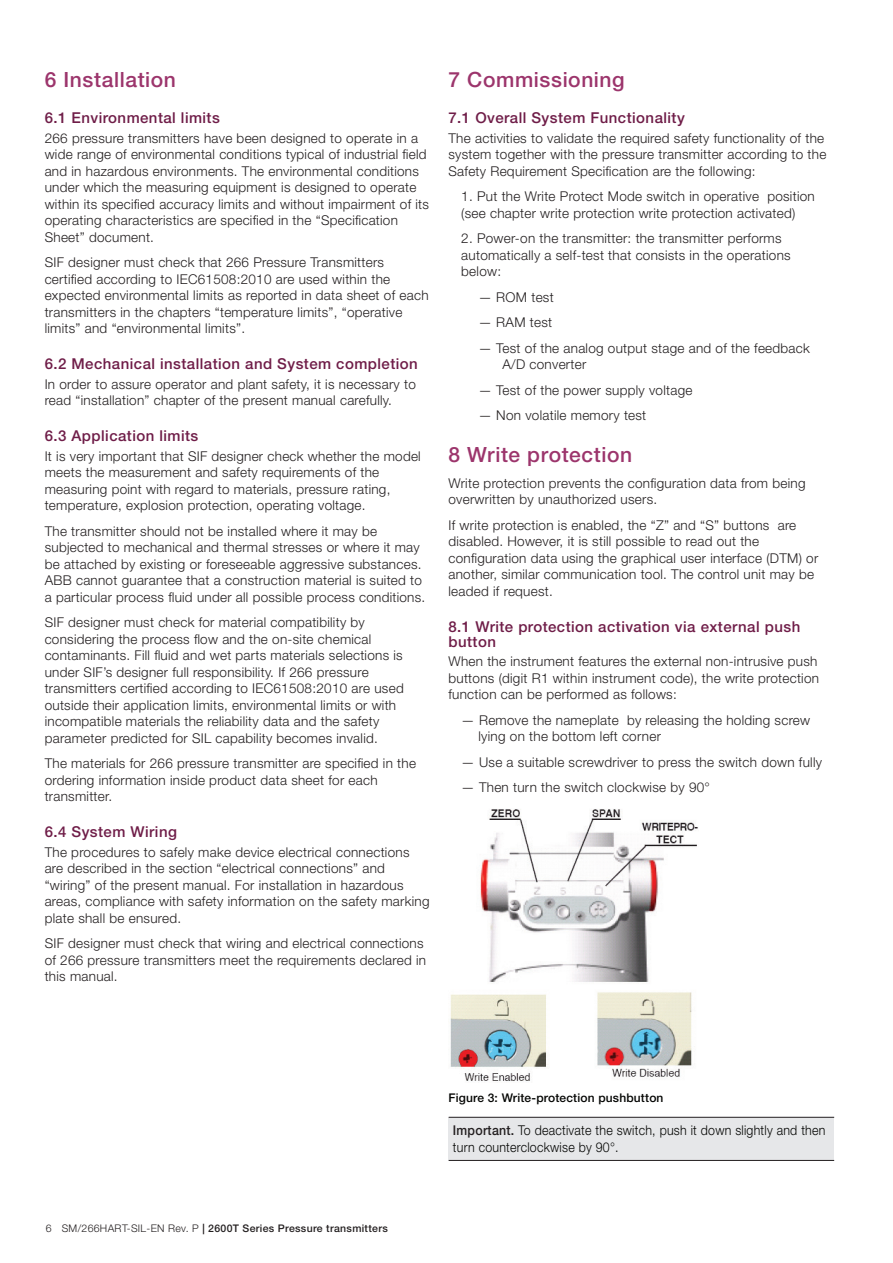
<style>
.page{position:relative;width:893px;height:1263px;background:#fff}
.page>*{position:absolute;margin:0;border:0;box-sizing:border-box;transform-origin:0 0}
.t1{font:500 21px "Helvetica Neue LT Std";letter-spacing:.03em;color:#9c356c}
.t2{font:500 15px/15px "Helvetica Neue LT Std";letter-spacing:.03em;color:#6f1d48}
.t3{font:300 13.5px/16.5px "Helvetica Neue LT Std";letter-spacing:.02em;color:#231f20}
.t4{font:300 13.5px/16.5px "Helvetica Neue LT Std";letter-spacing:.02em;color:#040503;scale:.92 1}
.t5{font:500 12px "Helvetica Neue LT Std";letter-spacing:.015em;color:#040503}
.t6{font:500 10.5px "Helvetica Neue LT Std";letter-spacing:.03em;color:#231f20}
.s1{font-weight:300}
.s2{font-weight:500;color:#231f20}
</style>
<div class="page">
<img style="left:450px;top:809px;width:248px;height:272px">
<div style="left:449px;top:1117px;width:385px;height:43px;background:#e6e7e9"></div>
<hr style="left:449px;top:1117px;width:385px;height:1px;background:#231f20">
<hr style="left:449px;top:1160px;width:385px;height:1px;background:#231f20">
<h1 class="t1" style="left:45px;top:67px;width:133px">6 Installation</h1>
<p class="t2" style="left:45px;top:110px;width:177px">6.1 Environmental limits</p>
<p class="t3" style="left:45px;top:129px;width:386px">266 pressure transmitters have been designed to operate in a wide range of environmental conditions typical of industrial field and in hazardous environments. The environmental conditions under which the measuring equipment is designed to operate within its specified accuracy limits and without impairment of its operating characteristics are specified in the “Specification Sheet” document.</p>
<p class="t3" style="left:45px;top:254px;width:385px">SIF designer must check that 266 Pressure Transmitters certified according to IEC61508:2010 are used within the expected environmental limits as reported in data sheet of each transmitters in the chapters “temperature limits”, “operative limits” and “environmental limits”.</p>
<p class="t2" style="left:45px;top:356px;width:375px">6.2 Mechanical installation and System completion</p>
<p class="t3" style="left:45px;top:375px;width:373px">In order to assure operator and plant safety, it is necessary to read “installation” chapter of the present manual carefully.</p>
<p class="t2" style="left:45px;top:428px;width:155px">6.3 Application limits</p>
<p class="t3" style="left:45px;top:447px;width:378px">It is very important that SIF designer check whether the model meets the measurement and safety requirements of the measuring point with regard to materials, pressure rating, temperature, explosion protection, operating voltage.</p>
<p class="t3" style="left:45px;top:522px;width:382px">The transmitter should not be installed where it may be subjected to mechanical and thermal stresses or where it may be attached by existing or foreseeable aggressive substances.<br>ABB cannot guarantee that a construction material is suited to a particular process fluid under all possible process conditions.</p>
<p class="t3" style="left:45px;top:614px;width:361px">SIF designer must check for material compatibility by considering the process flow and the on-site chemical contaminants. Fill fluid and wet parts materials selections is under SIF’s designer full responsibility. If 266 pressure transmitters certified according to IEC61508:2010 are used outside their application limits, environmental limits or with incompatible materials the reliability data and the safety parameter predicted for SIL capability becomes invalid.</p>
<p class="t3" style="left:45px;top:755px;width:373px">The materials for 266 pressure transmitter are specified in the ordering information inside product data sheet for each transmitter.</p>
<p class="t2" style="left:45px;top:824px;width:134px">6.4 System Wiring</p>
<p class="t3" style="left:45px;top:843px;width:386px">The procedures to safely make device electrical connections are described in the section “electrical connections” and “wiring” of the present manual. For installation in hazardous areas, compliance with safety information on the safety marking plate shall be ensured.</p>
<p class="t3" style="left:45px;top:935px;width:383px">SIF designer must check that wiring and electrical connections of 266 pressure transmitters meet the requirements declared in this manual.</p>
<h1 class="t1" style="left:448px;top:67px;width:178px">7 Commissioning</h1>
<p class="t2" style="left:448px;top:110px;width:238px">7.1 Overall System Functionality</p>
<p class="t3" style="left:448px;top:129px;width:379px">The activities to validate the required safety functionality of the system together with the pressure transmitter according to the<br>Safety Requirement Specification are the following:</p>
<p class="t3" style="left:461px;top:188px;width:355px">1. Put the Write Protect Mode switch in operative position (see chapter write protection write protection activated)</p>
<p class="t3" style="left:461px;top:230px;width:331px">2. Power-on the transmitter: the transmitter performs automatically a self-test that consists in the operations below:</p>
<p class="t3" style="left:478px;top:288px;width:77px">— ROM test</p>
<p class="t3" style="left:478px;top:314px;width:75px">— RAM test</p>
<p class="t3" style="left:502px;top:339px;width:309px;text-indent:-24px">— Test of the analog output stage and of the feedback<br>A/D converter</p>
<p class="t3" style="left:478px;top:381px;width:215px">— Test of the power supply voltage</p>
<p class="t3" style="left:478px;top:407px;width:169px">— Non volatile memory test</p>
<h1 class="t1" style="left:448px;top:442px;width:185px">8 Write protection</h1>
<p class="t3" style="left:448px;top:474px;width:358px">Write protection prevents the configuration data from being overwritten by unauthorized users.</p>
<p class="t3" style="left:448px;top:516px;width:371px">If write protection is enabled, the “Z” and “S” buttons are disabled. However, it is still possible to read out the configuration data using the graphical user interface (DTM) or another, similar communication tool. The control unit may be leaded if request.</p>
<p class="t2" style="left:448px;top:619px;width:353px">8.1 Write protection activation via external push button</p>
<p class="t3" style="left:448px;top:653px;width:372px;text-align:justify">When the instrument features the external non-intrusive push buttons (digit R1 within instrument code), the write protection function can be performed as follows:</p>
<p class="t3" style="left:478px;top:711px;width:333px;text-indent:-17px">— Remove the nameplate by releasing the holding screw lying on the bottom left corner</p>
<p class="t3" style="left:461px;top:753px;width:362px">— Use a suitable screwdriver to press the switch down fully</p>
<p class="t3" style="left:461px;top:779px;width:250px">— Then turn the switch clockwise by 90°</p>
<p class="t6" style="left:46px;top:1222px;width:343px"><span class="s1">6 SM/266HART-SIL-EN Rev. P</span> | 2600T Series Pressure transmitters</p>
<p class="t5" style="left:448px;top:1091px;width:216px">Figure 3: Write-protection pushbutton</p>
<p class="t4" style="left:453px;top:1122px;width:406px"><span class="s2">Important.</span> To deactivate the switch, push it down slightly and then turn counterclockwise by 90°.</p>
</div>
